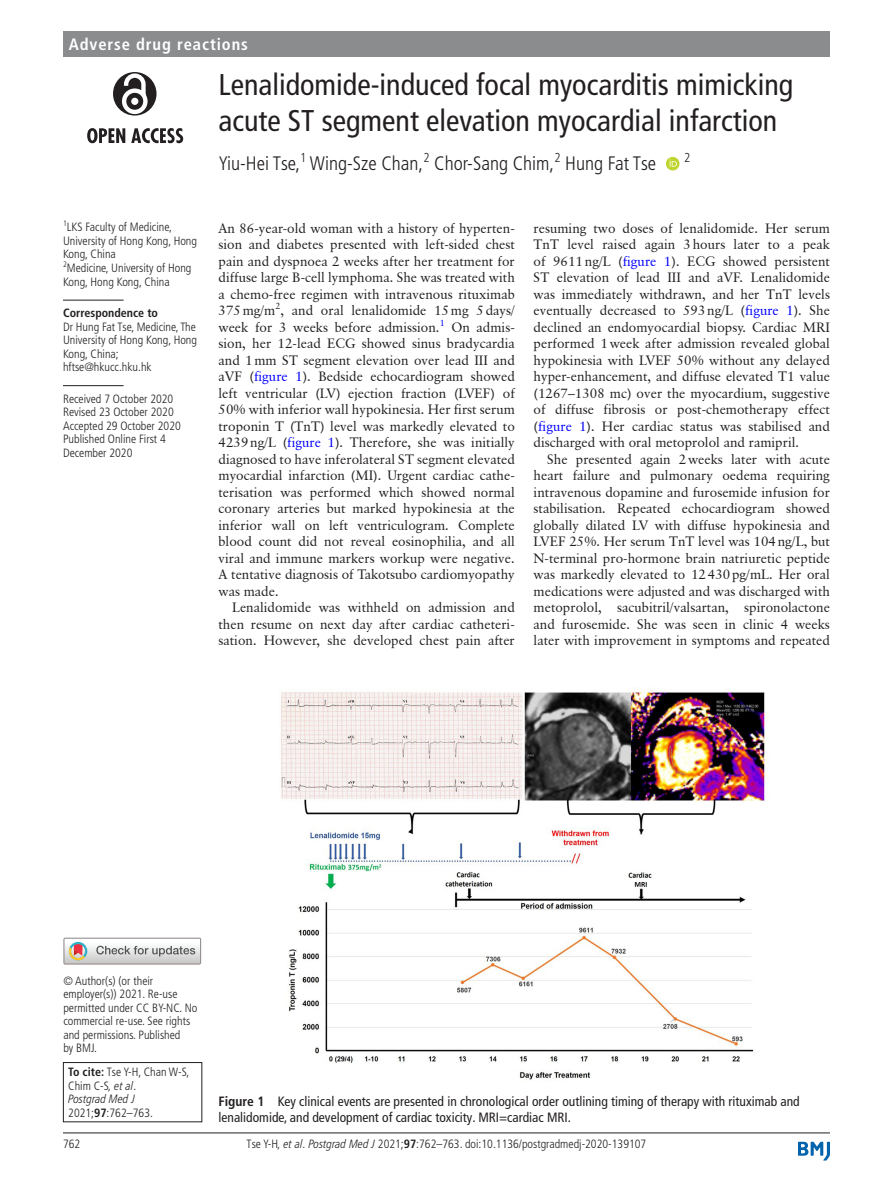
<style>
.page{position:relative;width:893px;height:1191px;background:#fff}
.page>*{position:absolute;margin:0;border:0;box-sizing:border-box;transform-origin:0 0}
.t1{font:condensed 30px/36px "Frutiger LT Pro";color:#231f20}
.t2{font:300 condensed 19.5px "Frutiger LT Pro";color:#231f20}
.t3{font:700 condensed 16.5px "Frutiger LT Std";letter-spacing:.055em;color:#fff}
.t4{font:13.5px/16.5px "Classical Garamond BT";color:#231f20;text-align:justify}
.t5{font:condensed 13.5px/16.5px "Frutiger LT Pro";color:#231f20}
.t6{font:300 condensed 12.9px "Frutiger LT Pro";color:#231f20}
.t7{font:300 condensed 12px/13.5px "Frutiger LT Pro";color:#231f20}
.t8{font:700 condensed 12px "Frutiger LT Pro";color:#231f20}
.s1{color:#00f}
.s2{font-weight:700}
.s3{font-style:italic}
</style>
<div class="page">
<hr style="left:63px;top:1132px;width:767px;height:1px;background:#231f20">
<svg style="left:798px;top:1141px;width:32px;height:19px"></svg>
<div style="left:63px;top:31px;width:767px;height:25px;background:#8a8c8e"></div>
<svg style="left:666px;top:157px;width:13px;height:13px"></svg>
<div style="left:63px;top:1062px;width:139px;height:60px;border:1px solid #231f20"></div>
<hr style="left:63px;top:300px;width:61px;height:1px;background:#231f20">
<hr style="left:63px;top:385px;width:61px;height:1px;background:#231f20">
<div style="left:63px;top:937px;width:138px;height:27px;border:1px solid #969090"></div>
<svg style="left:64px;top:938px;width:137px;height:26px"></svg>
<img style="left:281px;top:689px;width:486px;height:391px">
<div style="left:113px;top:72px;width:44px;height:43px;background:#231f20;border-radius:50%"></div>
<svg style="left:87px;top:128px;width:38px;height:15px"></svg>
<svg style="left:131px;top:128px;width:52px;height:15px"></svg>
<svg style="left:120px;top:72px;width:30px;height:44px"></svg>
<div style="left:131px;top:98px;width:7px;height:7px;background:#fff;border-radius:50%"></div>
<p class="t3" style="left:69px;top:34px;width:181px">Adverse drug reactions</p>
<h1 class="t1" style="left:219px;top:66px;width:576px">Lenalidomide-induced focal myocarditis mimicking acute ST segment elevation myocardial infarction</h1>
<h2 class="t2" style="left:219px;top:152px;width:439px">Yiu-Hei Tse,<sup>1</sup> Wing-Sze Chan,<sup>2</sup> Chor-Sang Chim,<sup>2</sup> Hung Fat Tse</h2>
<p class="t6" style="left:684px;top:150px;width:8px">2</p>
<p class="t7" style="left:63px;top:221px;width:136px"><sup>1</sup>LKS Faculty of Medicine,<br>University of Hong Kong, Hong<br>Kong, China<br><sup>2</sup>Medicine, University of Hong<br>Kong, Hong Kong, China</p>
<p class="t8" style="left:63px;top:306px;width:97px">Correspondence to</p>
<p class="t7" style="left:63px;top:320px;width:136px">Dr Hung Fat Tse, Medicine, The<br>University of Hong Kong, Hong<br>Kong, China; hftse@hkucc.hku.hk</p>
<p class="t7" style="left:63px;top:392px;width:119px">Received 7 October 2020<br>Revised 23 October 2020<br>Accepted 29 October 2020<br>Published Online First 4<br>December 2020</p>
<p class="t4" style="left:218px;top:219px;width:298px">An 86-year-old woman with a history of hyperten&shy;sion and diabetes presented with left-sided chest pain and dyspnoea 2 weeks after her treatment for diffuse large B-cell lymphoma. She was treated with a chemo-free regimen with intravenous rituximab 375mg/m<sup>2</sup>, and oral lenalidomide 15mg 5days/ week for 3 weeks before admission.<sup>1</sup> On admis&shy;sion, her 12-lead ECG showed sinus bradycardia and 1mm ST segment elevation over lead III and aVF (<span class="s1">figure 1</span>). Bedside echocardiogram showed left ventricular (LV) ejection fraction (LVEF) of 50% with inferior wall hypokinesia. Her first serum troponin T (TnT) level was markedly elevated to 4239ng/L (<span class="s1">figure 1</span>). Therefore, she was initially diagnosed to have inferolateral ST segment elevated myocardial infarction (MI). Urgent cardiac cathe&shy;terisation was performed which showed normal coronary arteries but marked hypokinesia at the inferior wall on left ventriculogram. Complete blood count did not reveal eosinophilia, and all viral and immune markers workup were negative.<br>A tentative diagnosis of Takotsubo cardiomyopathy was made.</p>
<p class="t4" style="left:219px;top:599px;width:298px;text-indent:14px">Lenalidomide was withheld on admission and then resume on next day after cardiac catheteri&shy;sation. However, she developed chest pain after</p>
<p class="t4" style="left:534px;top:219px;width:298px">resuming two doses of lenalidomide. Her serum TnT level raised again 3hours later to a peak of 9611ng/L (<span class="s1">figure 1</span>). ECG showed persistent ST elevation of lead III and aVF. Lenalidomide was immediately withdrawn, and her TnT levels eventually decreased to 593ng/L (<span class="s1">figure 1</span>). She declined an endomyocardial biopsy. Cardiac MRI performed 1week after admission revealed global hypokinesia with LVEF 50% without any delayed hyper-enhancement, and diffuse elevated T1 value (1267–1308 mc) over the myocardium, suggestive of diffuse fibrosis or post-chemotherapy effect (<span class="s1">figure 1</span>). Her cardiac status was stabilised and discharged with oral metoprolol and ramipril.</p>
<p class="t4" style="left:534px;top:450px;width:298px;text-indent:14px">She presented again 2weeks later with acute heart failure and pulmonary oedema requiring intravenous dopamine and furosemide infusion for stabilisation. Repeated echocardiogram showed globally dilated LV with diffuse hypokinesia and LVEF 25%. Her serum TnT level was 104ng/L, but N-terminal pro-hormone brain natriuretic peptide was markedly elevated to 12430pg/mL. Her oral medications were adjusted and was discharged with metoprolol, sacubitril/valsartan, spironolactone and furosemide. She was seen in clinic 4 weeks later with improvement in symptoms and repeated</p>
<p class="t7" style="left:63px;top:973px;width:136px">© Author(s) (or their employer(s)) 2021. Re-use permitted under CC BY-NC. No commercial re-use. See rights and permissions. Published<br>by BMJ.</p>
<p class="t7" style="left:68px;top:1065px;width:122px"><span class="s2">To cite:</span> Tse Y-H, Chan W-S,<br>Chim C-S<span class="s3">, et al</span>.<br><span class="s3">Postgrad Med J<br></span>2021;<span class="s2">97</span>:762–763.</p>
<p class="t5" style="left:219px;top:1092px;width:583px"><span class="s2">Figure 1</span> Key clinical events are presented in chronological order outlining timing of therapy with rituximab and lenalidomide, and development of cardiac toxicity. MRI=cardiac MRI.</p>
<p class="t7" style="left:63px;top:1136px;width:19px">762</p>
<p class="t7" style="left:247px;top:1136px;width:401px">Tse Y-H<span class="s3">, et al</span>. <span class="s3">Postgrad Med J</span> 2021;<span class="s2">97</span>:762–763. doi:10.1136/postgradmedj-2020-139107</p>
</div>
